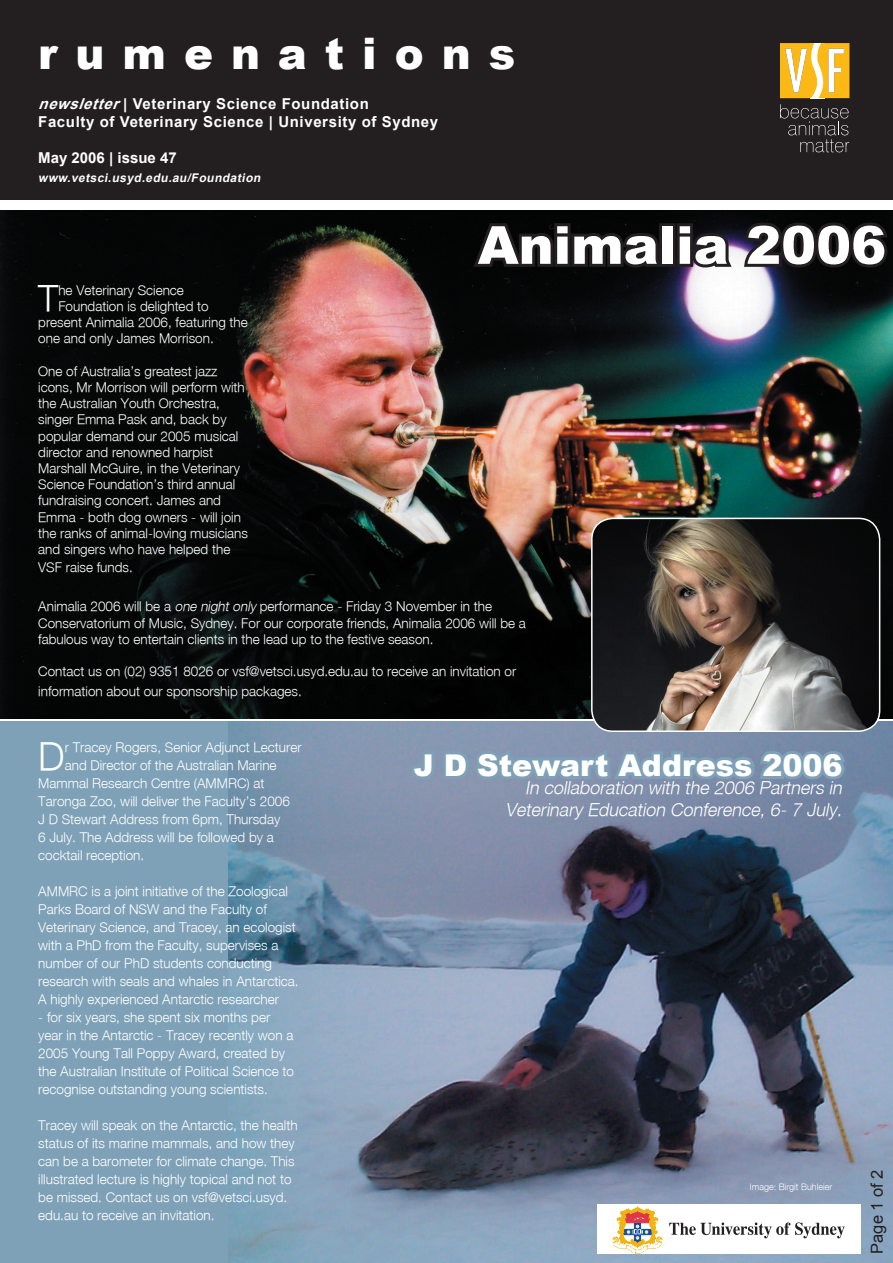
<style>
.page{position:relative;width:893px;height:1263px;background:#fff}
.page>*{position:absolute;margin:0;border:0;box-sizing:border-box;transform-origin:0 0}
.t1{font:900 52.5px "Arial";color:#fff}
.t2{font:900 43.5px "Arial";color:#fff}
.t3{font:300 38.7px "Helvetica Neue";color:#fff}
.t4{font:300 36.15px "Helvetica Neue";color:#fff}
.t5{font:900 30px "Arial";color:#fff}
.t6{font:italic 300 18px/21.6px "Helvetica Neue";color:#fff;text-align:right}
.t7{font:16.5px "Arial";letter-spacing:-.005em;color:#231f20}
.t8{font:700 15px/18px "Arial";letter-spacing:.04em;color:#fff}
.t9{font:700 15px "Arial";color:#fff}
.t10{font:300 13.5px/18px "Helvetica Neue";color:#fff}
.t11{font:italic 700 12px "Arial";color:#fff}
.t12{font:300 9px "Helvetica Neue";color:#fff}
.s1{font-style:italic}
</style>
<div class="page">
<div style="left:0;top:722px;width:893px;height:541px;background:#7ea1b7"></div>
<img style="left:228px;top:722px;width:665px;height:541px">
<div style="left:0;top:0;width:893px;height:200px;background:#231f20"></div>
<svg style="left:780px;top:43px;width:69px;height:55px;background:#f9ca57"></svg>
<svg style="left:780px;top:104px;width:69px;height:48px"></svg>
<img style="left:0;top:210px;width:893px;height:508px">
<img style="left:590px;top:517px;width:291px;height:214px">
<svg style="left:469px;top:215px;width:197px;height:57px;background:#111011"></svg>
<div style="left:659px;top:223px;width:17px;height:44px;border:6px solid #231f20"></div>
<svg style="left:674px;top:218px;width:218px;height:54px;background:#28252a"></svg>
<div style="left:597px;top:1204px;width:263px;height:50px;background:#fff"></div>
<svg style="left:669px;top:1222px;width:176px;height:16px"></svg>
<svg style="left:612px;top:1207px;width:51px;height:47px"></svg>
<svg style="left:408px;top:739px;width:441px;height:52px"></svg>
<h2 class="t2" style="left:38px;top:22px;width:478px">r u m e n a t i o n s</h2>
<p class="t8" style="left:38px;top:95px;width:401px"><span class="s1">newsletter</span>| Veterinary Science Foundation<br>Faculty of Veterinary Science | University of Sydney</p>
<p class="t9" style="left:38px;top:148px;width:140px">May 2006 | issue 47</p>
<p class="t11" style="left:38px;top:170px;width:227px">www.vetsci.usyd.edu.au/Foundation</p>
<h1 class="t1" style="left:478px;top:207px;width:410px">Animalia 2006</h1>
<h3 class="t4" style="left:38px;top:276px;width:22px">T</h3>
<p class="t10" style="left:58px;top:281px;width:127px">he Veterinary Science</p>
<p class="t10" style="left:58px;top:297px;width:152px">Foundation is delighted to</p>
<p class="t10" style="left:38px;top:313px;width:211px">present Animalia 2006, featuring the</p>
<p class="t10" style="left:38px;top:329px;width:177px">one and only James Morrison.</p>
<p class="t10" style="left:38px;top:362px;width:211px;line-height:16.2px">One of Australia’s greatest jazz icons, Mr Morrison will perform with the Australian Youth Orchestra, singer Emma Pask and, back by popular demand our 2005 musical director and renowned harpist Marshall McGuire, in the Veterinary Science Foundation’s third annual fundraising concert. James and Emma - both dog owners - will join the ranks of animal-loving musicians and singers who have helped the</p>
<p class="t10" style="left:38px;top:558px;width:96px">VSF raise funds.</p>
<p class="t10" style="left:38px;top:598px;width:489px;line-height:16.2px">Animalia 2006 will be a <span class="s1">one night only</span> performance - Friday 3 November in the<br>Conservatorium of Music, Sydney. For our corporate friends, Animalia 2006 will be a fabulous way to entertain clients in the lead up to the festive season.</p>
<p class="t10" style="left:38px;top:661px;width:479px;line-height:19.8px">Contact us on (02) 9351 8026 or vsf@vetsci.usyd.edu.au to receive an invitation or information about our sponsorship packages.</p>
<h3 class="t3" style="left:38px;top:732px;width:28px">D</h3>
<p class="t10" style="left:65px;top:738px;width:238px">r Tracey Rogers, Senior Adjunct Lecturer</p>
<p class="t10" style="left:65px;top:756px;width:213px">and Director of the Australian Marine</p>
<p class="t10" style="left:38px;top:774px;width:228px">Mammal Research Centre (AMMRC) at</p>
<p class="t10" style="left:38px;top:792px;width:253px">Taronga Zoo, will deliver the Faculty’s 2006</p>
<p class="t10" style="left:38px;top:810px;width:244px">J D Stewart Address from 6pm, Thursday</p>
<p class="t10" style="left:38px;top:828px;width:237px">6 July. The Address will be followed by a</p>
<p class="t10" style="left:38px;top:846px;width:108px">cocktail reception.</p>
<p class="t10" style="left:38px;top:882px;width:262px">AMMRC is a joint initiative of the Zoological Parks Board of NSW and the Faculty of Veterinary Science, and Tracey, an ecologist with a PhD from the Faculty, supervises a number of our PhD students conducting research with seals and whales in Antarctica.<br>A highly experienced Antarctic researcher</p>
<p class="t10" style="left:38px;top:1008px;width:257px">- for six years, she spent six months per year in the Antarctic - Tracey recently won a 2005 Young Tall Poppy Award, created by the Australian Institute of Political Science to recognise outstanding young scientists.</p>
<p class="t10" style="left:38px;top:1116px;width:261px">Tracey will speak on the Antarctic, the health status of its marine mammals, and how they can be a barometer for climate change. This illustrated lecture is highly topical and not to be missed. Contact us on vsf@vetsci.usyd. edu.au to receive an invitation.</p>
<h3 class="t5" style="left:414px;top:743px;width:430px">J D Stewart Address 2006</h3>
<h3 class="t6" style="left:506px;top:777px;width:341px">In collaboration with the 2006 Partners in<br>Veterinary Education Conference, 6- 7 July .</h3>
<p class="t12" style="left:750px;top:1181px;width:84px">Image: Birgit Buhleier</p>
<p class="t7" style="left:866px;top:1254px;width:86px;rotate:-90deg">Page 1 of 2</p>
</div>
